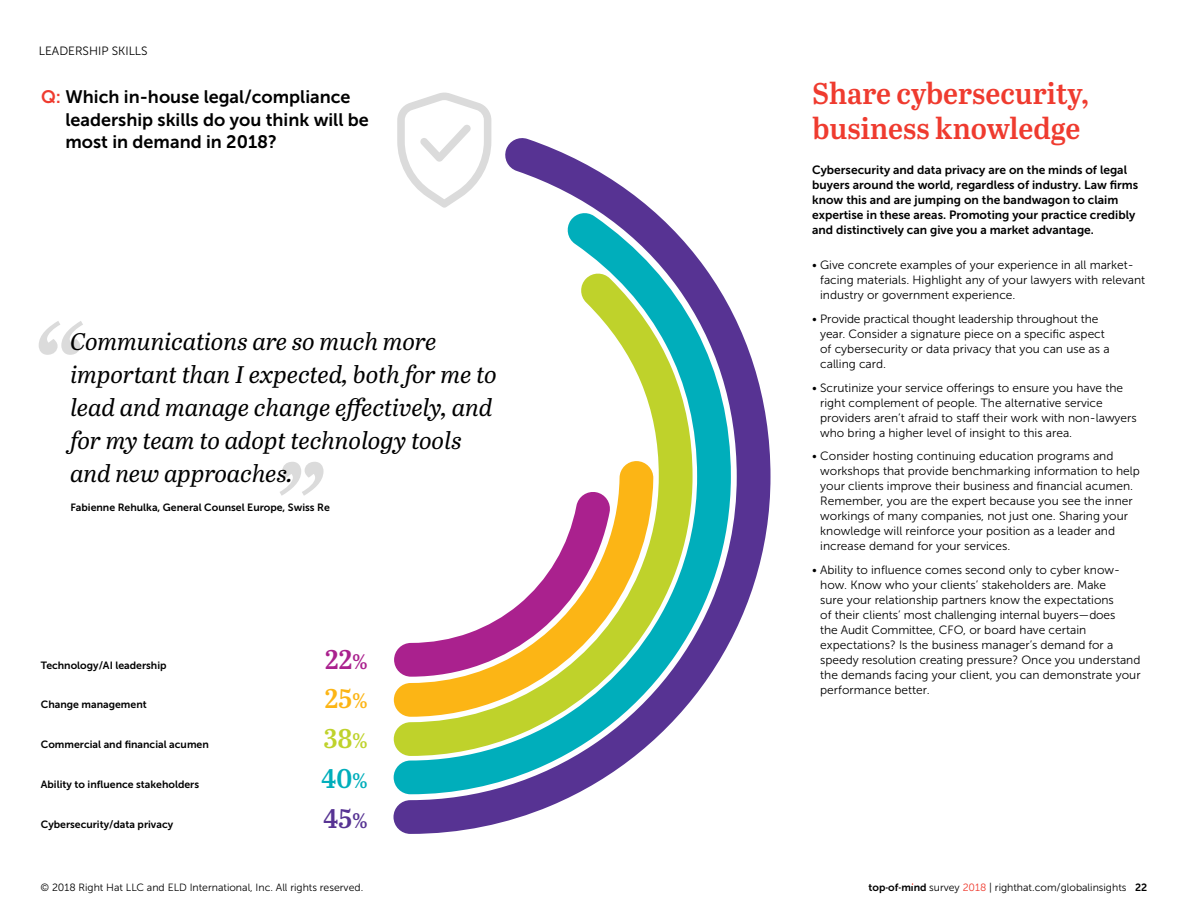
<style>
.page{position:relative;width:1188px;height:918px;background:#fff}
.page>*{position:absolute;margin:0;border:0;box-sizing:border-box;transform-origin:0 0}
.t1{font:italic 135px "Abril Text";color:#dbdbdb}
.t2{font:30px/34.5px "Abril Titling Sb";color:#ef3b2f}
.t3{font:27px "Abril Titling Sb";color:#aa218e}
.t4{font:27px "Abril Titling Sb";color:#fcb515}
.t5{font:27px "Abril Titling Sb";color:#bfd22b}
.t6{font:27px "Abril Titling Sb";color:#00aebb}
.t7{font:27px "Abril Titling Sb";color:#573393}
.t8{font:italic 24px/33px "Abril Text";color:#000}
.t9{font:18px/22.5px "Museo Sans 700";color:#000}
.t10{font:12px/15px "Museo Sans 300";color:#000}
.t11{font:12px/15px "Museo Sans 700";color:#000}
.t12{font:10.5px "Museo Sans 700";color:#000}
.t13{font:10.5px "Museo Sans 300";color:#000}
.s1{color:#ef3b2f}
.s2{font-size:21px}
.s3{font-family:"Museo Sans 700"}
</style>
<div class="page">
<svg style="left:397px;top:93px;width:94px;height:43px"></svg>
<svg style="left:393px;top:136px;width:378px;height:698px"></svg>
<svg style="left:394px;top:211px;width:337px;height:583px"></svg>
<svg style="left:394px;top:272px;width:299px;height:484px"></svg>
<svg style="left:394px;top:461px;width:259px;height:256px"></svg>
<svg style="left:394px;top:491px;width:217px;height:186px"></svg>
<p class="t10" style="left:39px;top:43px;width:110px">LEADERSHIP SKILLS</p>
<h3 class="t9" style="left:65px;top:86px;width:305px;text-indent:-24px"><span class="s1">Q:</span> Which in-house legal/compliance leadership skills do you think will be most in demand in 2018?</h3>
<h1 class="t1" style="left:29px;top:276px;width:53px">“</h1>
<h3 class="t8" style="left:70px;top:324px;width:428px">Communications are so much more important than I expected, both for me to lead and manage change effectively, and for my team to adopt technology tools and new approaches.</h3>
<p class="t12" style="left:70px;top:501px;width:261px">Fabienne Rehulka, General Counsel Europe, Swiss Re</p>
<h1 class="t1" style="left:272px;top:412px;width:52px">”</h1>
<p class="t12" style="left:41px;top:659px;width:127px">Technology/AI leadership</p>
<h3 class="t3" style="left:325px;top:639px;width:44px">22<span class="s2">%</span></h3>
<p class="t12" style="left:41px;top:699px;width:107px">Change management</p>
<h3 class="t4" style="left:325px;top:679px;width:45px">25<span class="s2">%</span></h3>
<p class="t12" style="left:41px;top:739px;width:170px">Commercial and financial acumen</p>
<h3 class="t5" style="left:324px;top:719px;width:45px">38<span class="s2">%</span></h3>
<p class="t12" style="left:41px;top:778px;width:160px">Ability to influence stakeholders</p>
<h3 class="t6" style="left:321px;top:759px;width:48px">40<span class="s2">%</span></h3>
<p class="t12" style="left:41px;top:818px;width:134px">Cybersecurity/data privacy</p>
<h3 class="t7" style="left:323px;top:798px;width:46px">45<span class="s2">%</span></h3>
<h2 class="t2" style="left:812px;top:75px;width:278px">Share cybersecurity, business knowledge</h2>
<p class="t11" style="left:812px;top:162px;width:328px">Cybersecurity and data privacy are on the minds of legal buyers around the world, regardless of industry. Law firms know this and are jumping on the bandwagon to claim expertise in these areas. Promoting your practice credibly and distinctively can give you a market advantage.</p>
<p class="t10" style="left:820px;top:258px;width:327px;text-indent:-8px">• Give concrete examples of your experience in all market&shy;facing materials. Highlight any of your lawyers with relevant industry or government experience.</p>
<p class="t10" style="left:820px;top:312px;width:291px;text-indent:-8px">• Provide practical thought leadership throughout the year. Consider a signature piece on a specific aspect of cybersecurity or data privacy that you can use as a calling card.</p>
<p class="t10" style="left:820px;top:380px;width:318px;text-indent:-8px">• Scrutinize your service offerings to ensure you have the right complement of people. The alternative service providers aren’t afraid to staff their work with non-lawyers who bring a higher level of insight to this area.</p>
<p class="t10" style="left:820px;top:449px;width:321px;text-indent:-8px">• Consider hosting continuing education programs and workshops that provide benchmarking information to help your clients improve their business and financial acumen.<br>Remember, you are the expert because you see the inner workings of many companies, not just one. Sharing your knowledge will reinforce your position as a leader and increase demand for your services.</p>
<p class="t10" style="left:820px;top:562px;width:322px;text-indent:-8px">• Ability to influence comes second only to cyber know&shy;how. Know who your clients’ stakeholders are. Make<br>sure your relationship partners know the expectations<br>of their clients’ most challenging internal buyers—does<br>the Audit Committee, CFO, or board have certain expectations? Is the business manager’s demand for a speedy resolution creating pressure? Once you understand the demands facing your client, you can demonstrate your performance better.</p>
<p class="t13" style="left:40px;top:882px;width:324px">© 2018 Right Hat LLC and ELD International, Inc. All rights reserved.</p>
<p class="t13" style="left:868px;top:882px;width:280px"><span class="s3">top-of-mind</span> survey <span class="s1">2018</span> | righthat.com/globalinsights <span class="s3">22</span></p>
</div>
